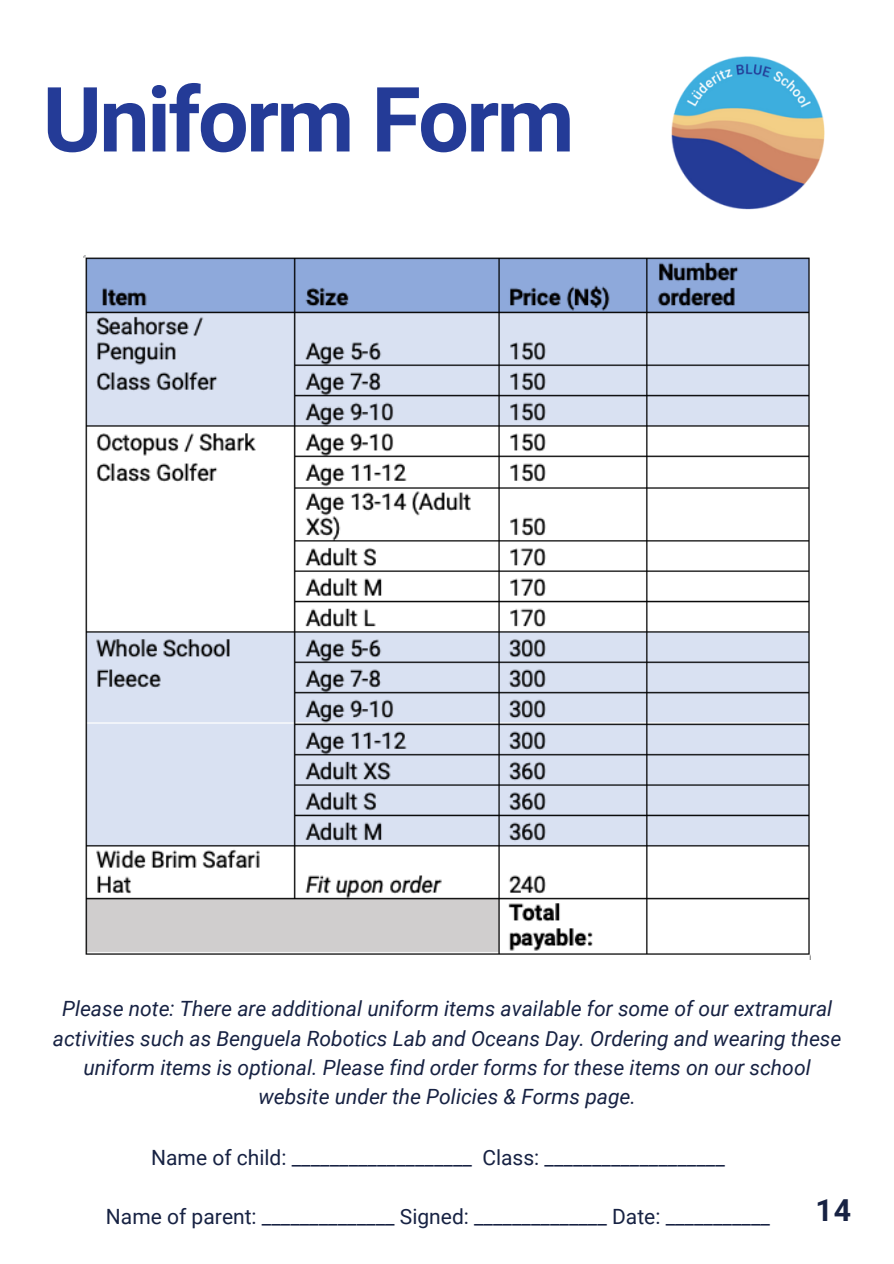
<style>
.page{position:relative;width:894px;height:1264px;background:#fff}
.page>*{position:absolute;margin:0;border:0;box-sizing:border-box;transform-origin:0 0}
.t1{font:700 90.15px "Roboto";letter-spacing:-.03em;color:#243b97}
.t2{font:700 30.3px "Roboto";color:#172243}
.t3{font:italic 21px/29.2px "Roboto";color:#172243;text-align:center}
.t4{font:21px "Roboto";color:#172243}
</style>
<div class="page">
<img style="left:671px;top:56px;width:154px;height:154px">
<img style="left:83px;top:255px;width:727px;height:704px">
<p class="t1" style="left:43px;top:68px;width:533px">Uniform Form</p>
<p class="t3" style="left:53px;top:994px;width:789px">Please note: There are additional uniform items available for some of our extramural activities such as Benguela Robotics Lab and Oceans Day. Ordering and wearing these uniform items is optional. Please find order forms for these items on our school website under the Policies &amp; Forms page.</p>
<p class="t4" style="left:151px;top:1145px;width:575px">Name of child: ___________________ Class: ___________________</p>
<p class="t4" style="left:106px;top:1204px;width:665px">Name of parent: ______________ Signed: ______________ Date: ___________</p>
<p class="t2" style="left:815px;top:1193px;width:37px">14</p>
</div>
